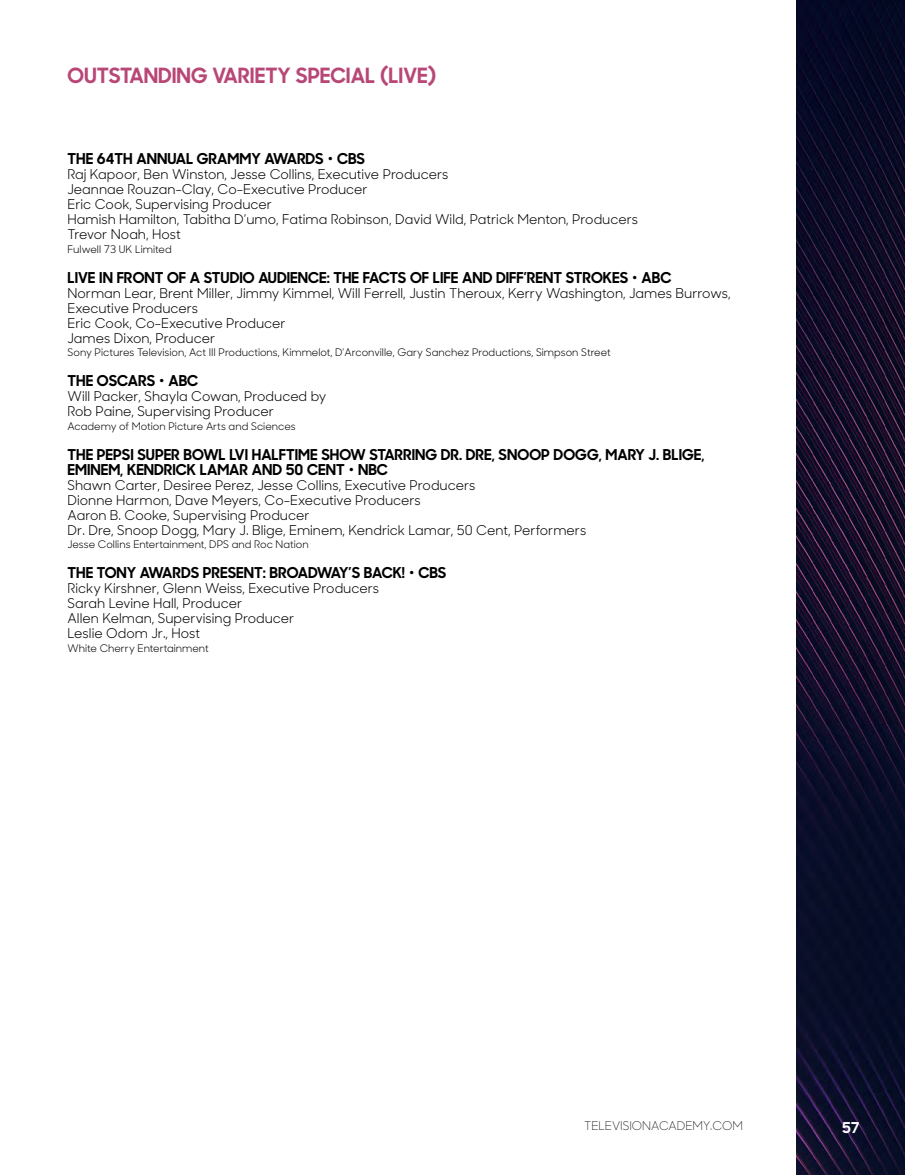
<style>
.page{position:relative;width:905px;height:1175px;background:#fff}
.page>*{position:absolute;margin:0;border:0;box-sizing:border-box;transform-origin:0 0}
.t1{font:700 21px "Sharp Sans No 1";color:#b84777}
.t2{font:700 15px/15px "Sharp Sans No 1";color:#000}
.t3{font:700 15px "Sharp Sans No 1";color:#fff}
.t4{font:13.5px/15px "Sharp Sans No 1";color:#000}
.t5{font:300 12px "Sharp Sans No 1";color:#000}
.t6{font:10.5px "Sharp Sans No 1";color:#000}
</style>
<div class="page">
<img style="left:796px;top:0;width:108px;height:1174px">
<h1 class="t1" style="left:68px;top:60px;width:370px">OUTSTANDING VARIETY SPECIAL (LIVE)</h1>
<p class="t2" style="left:68px;top:150px;width:299px">THE 64TH ANNUAL GRAMMY AWARDS • CBS</p>
<p class="t4" style="left:68px;top:166px;width:572px">Raj Kapoor, Ben Winston, Jesse Collins, Executive Producers<br>Jeannae Rouzan-Clay, Co-Executive Producer<br>Eric Cook, Supervising Producer<br>Hamish Hamilton, Tabitha D’umo, Fatima Robinson, David Wild, Patrick Menton, Producers Trevor Noah, Host</p>
<p class="t6" style="left:68px;top:241px;width:106px">Fulwell 73 UK Limited</p>
<p class="t2" style="left:68px;top:269px;width:605px">LIVE IN FRONT OF A STUDIO AUDIENCE: THE FACTS OF LIFE AND DIFF’RENT STROKES • ABC</p>
<p class="t4" style="left:68px;top:285px;width:664px">Norman Lear, Brent Miller, Jimmy Kimmel, Will Ferrell, Justin Theroux, Kerry Washington, James Burrows, Executive Producers<br>Eric Cook, Co-Executive Producer<br>James Dixon, Producer</p>
<p class="t6" style="left:68px;top:345px;width:544px">Sony Pictures Television, Act III Productions, Kimmelot, D’Arconville, Gary Sanchez Productions, Simpson Street</p>
<p class="t2" style="left:68px;top:372px;width:132px">THE OSCARS • ABC</p>
<p class="t4" style="left:68px;top:388px;width:260px">Will Packer, Shayla Cowan, Produced by<br>Rob Paine, Supervising Producer</p>
<p class="t6" style="left:68px;top:418px;width:230px">Academy of Motion Picture Arts and Sciences</p>
<p class="t2" style="left:68px;top:446px;width:638px">THE PEPSI SUPER BOWL LVI HALFTIME SHOW STARRING DR. DRE, SNOOP DOGG, MARY J. BLIGE,<br>EMINEM, KENDRICK LAMAR AND 50 CENT • NBC</p>
<p class="t4" style="left:68px;top:477px;width:520px">Shawn Carter, Desiree Perez, Jesse Collins, Executive Producers<br>Dionne Harmon, Dave Meyers, Co-Executive Producers<br>Aaron B. Cooke, Supervising Producer<br>Dr. Dre, Snoop Dogg, Mary J. Blige, Eminem, Kendrick Lamar, 50 Cent, Performers</p>
<p class="t6" style="left:68px;top:537px;width:243px">Jesse Collins Entertainment, DPS and Roc Nation</p>
<p class="t2" style="left:68px;top:564px;width:380px">THE TONY AWARDS PRESENT: BROADWAY’S BACK! • CBS</p>
<p class="t4" style="left:68px;top:580px;width:313px">Ricky Kirshner, Glenn Weiss, Executive Producers Sarah Levine Hall, Producer<br>Allen Kelman, Supervising Producer<br>Leslie Odom Jr., Host</p>
<p class="t6" style="left:68px;top:640px;width:143px">White Cherry Entertainment</p>
<p class="t5" style="left:584px;top:1117px;width:160px">TELEVISIONACADEMY.COM</p>
<p class="t3" style="left:842px;top:1115px;width:19px">57</p>
</div>
